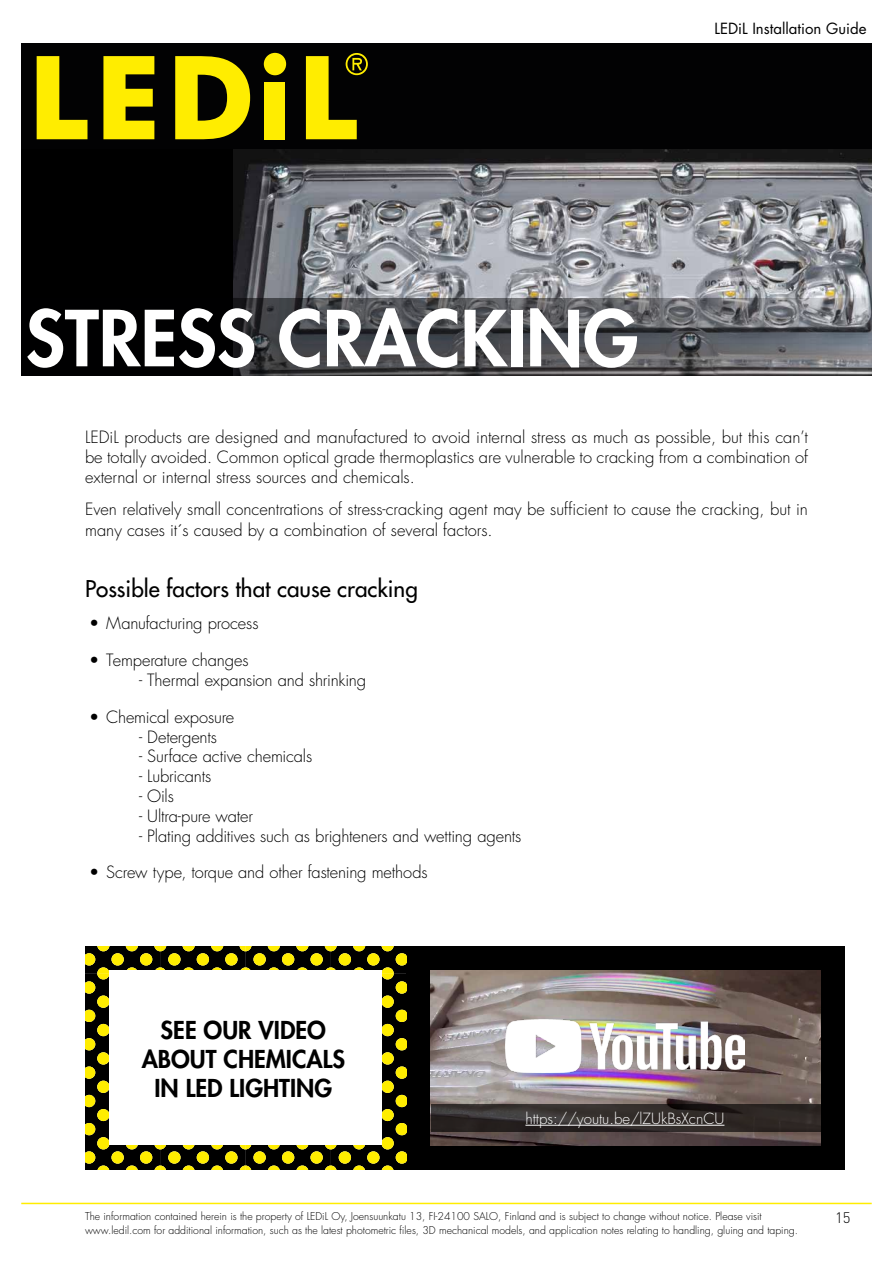
<style>
.page{position:relative;width:893px;height:1263px;background:#fff}
.page>*{position:absolute;margin:0;border:0;box-sizing:border-box;transform-origin:0 0}
.t1{font:800 75px "Futura Std";color:#fff}
.t2{font:800 24px/28.8px "Futura Std";color:#000;text-align:center}
.t3{font:500 22.5px "Futura Std";color:#000}
.t4{font:300 16.5px/19.8px "Futura Std";letter-spacing:-.005em;color:#000;text-align:justify}
.t5{font:300 15px "Futura Std";color:#fff}
.t6{font:15px "Futura Std";color:#000}
.t7{font:300 15px "DIN";color:#000}
.t8{font:300 10.5px/13.5px "Futura Std";color:#000}
</style>
<div class="page">
<div style="left:21px;top:43px;width:851px;height:107px;background:#020203"></div>
<svg style="left:37px;top:56px;width:50px;height:83px"></svg>
<svg style="left:103px;top:56px;width:51px;height:83px"></svg>
<svg style="left:175px;top:56px;width:75px;height:83px"></svg>
<div style="left:264px;top:53px;width:22px;height:22px;background:#ffed00;border-radius:50%"></div>
<div style="left:265px;top:82px;width:20px;height:57px;background:#ffed00"></div>
<svg style="left:306px;top:53px;width:62px;height:86px"></svg>
<hr style="left:21px;top:1203px;width:851px;height:1px;background:#ffed00">
<div style="left:406px;top:946px;width:439px;height:224px;background:#000"></div>
<svg style="left:85px;top:946px;width:321px;height:224px;background:#504b05"></svg>
<div style="left:21px;top:150px;width:851px;height:226px;background:#000"></div>
<img style="left:234px;top:150px;width:638px;height:148px">
<svg style="left:233px;top:298px;width:639px;height:78px;background:#55565a"></svg>
<img style="left:431px;top:970px;width:390px;height:175px">
<div style="left:110px;top:970px;width:272px;height:175px;background:#fff"></div>
<img style="left:506px;top:1019px;width:238px;height:54px">
<svg style="left:431px;top:1104px;width:390px;height:27px;background:#302b29"></svg>
<hr style="left:525px;top:1125px;width:199px;height:1px;background:#fff">
<p class="t6" style="left:714px;top:19px;width:154px">LEDiL Installation Guide</p>
<h1 class="t1" style="left:26px;top:291px;width:614px">STRESS CRACKING</h1>
<p class="t4" style="left:85px;top:428px;width:724px">LEDiL products are designed and manufactured to avoid internal stress as much as possible, but this can’t be totally avoided. Common optical grade thermoplastics are vulnerable to cracking from a combination of external or internal stress sources and chemicals.</p>
<p class="t4" style="left:85px;top:499px;width:724px;line-height:20.7px">Even relatively small concentrations of stress-cracking agent may be sufficient to cause the cracking, but in many cases it´s caused by a combination of several factors.</p>
<h3 class="t3" style="left:85px;top:574px;width:334px">Possible factors that cause cracking</h3>
<p class="t4" style="left:89px;top:614px;width:171px">• Manufacturing process</p>
<p class="t4" style="left:89px;top:651px;width:161px">• Temperature changes</p>
<p class="t4" style="left:139px;top:670px;width:229px">- Thermal expansion and shrinking</p>
<p class="t4" style="left:89px;top:707px;width:146px">• Chemical exposure</p>
<p class="t4" style="left:139px;top:727px;width:79px">- Detergents</p>
<p class="t4" style="left:139px;top:747px;width:175px">- Surface active chemicals</p>
<p class="t4" style="left:139px;top:767px;width:74px">- Lubricants</p>
<p class="t4" style="left:139px;top:786px;width:36px">- Oils</p>
<p class="t4" style="left:139px;top:806px;width:116px">- Ultra-pure water</p>
<p class="t4" style="left:139px;top:826px;width:384px">- Plating additives such as brighteners and wetting agents</p>
<p class="t4" style="left:89px;top:863px;width:340px">• Screw type, torque and other fastening methods</p>
<h2 class="t2" style="left:142px;top:1016px;width:205px">SEE OUR VIDEO<br>ABOUT CHEMICALS<br>IN LED LIGHTING</h2>
<p class="t5" style="left:525px;top:1109px;width:201px">https://youtu.be/lZUkBsXcnCU</p>
<p class="t8" style="left:85px;top:1210px;width:715px">The information contained herein is the property of LEDiL Oy, Joensuunkatu 13, FI-24100 SALO, Finland and is subject to change without notice. Please visit www.ledil.com for additional information, such as the latest photometric files, 3D mechanical models, and application notes relating to handling, gluing and taping.</p>
<p class="t7" style="left:835px;top:1208px;width:17px">15</p>
</div>
